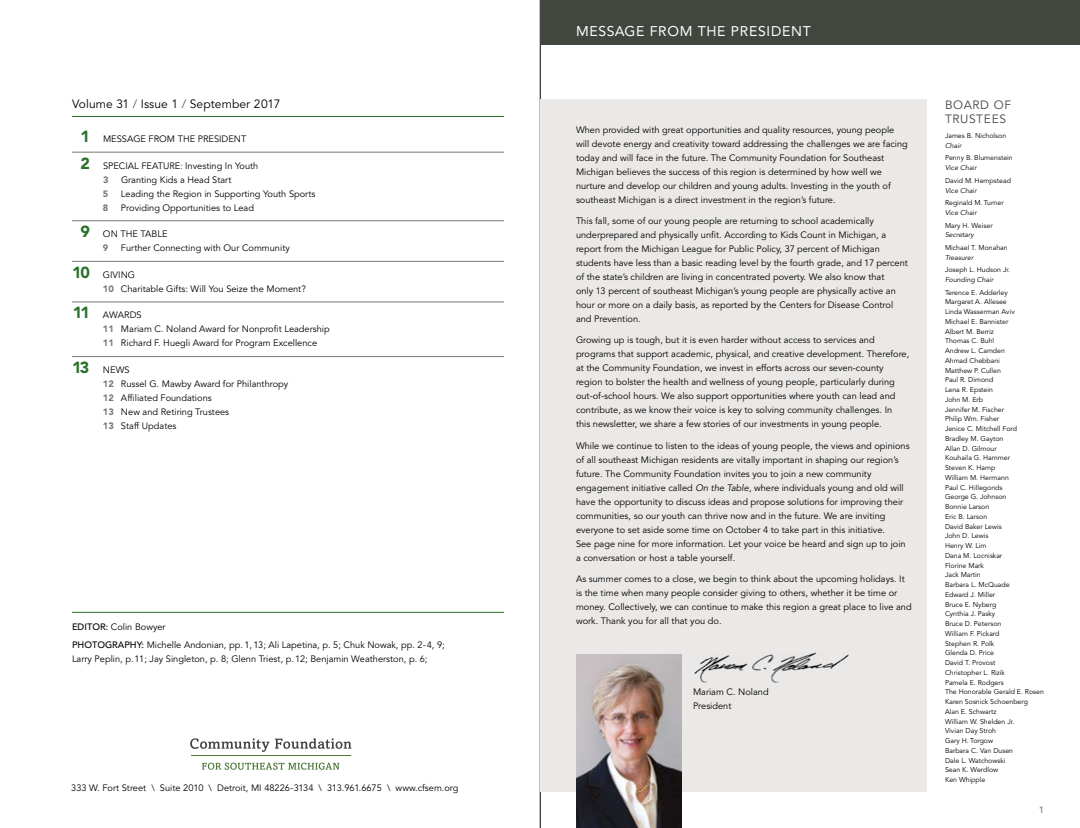
<style>
.page{position:relative;width:1080px;height:828px;background:#fff}
.page>*{position:absolute;margin:0;border:0;box-sizing:border-box;transform-origin:0 0}
.t1{font:14px "Avenir LT Std";letter-spacing:.05em;color:#fff}
.t2{font:12px "Avenir LT Std";letter-spacing:.01em;color:#000}
.t3{font:12px/14px "Avenir LT Std";letter-spacing:.05em;color:#41463e}
.t4{font:9.2px/14px "Avenir LT Std";color:#000}
.t5{font:900 9.2px "Avenir LT Std";color:#7f776f}
.t6{font:500 9.2px "Avenir LT Std";color:#7f776f}
.t7{font:7px/9.8px "Avenir LT Std";color:#000}
.t8{font:italic 7px "Avenir LT Std";color:#000}
.s1{color:#29712a}
.s2{font-weight:900;font-size:16px;color:#29712a}
.s3{font-weight:300}
.s4{font-weight:900;color:#7f776f}
.s5{font-weight:500}
.s6{font-style:italic}
</style>
<div class="page">
<hr style="left:540px;top:0;width:1px;height:828px;background:#000">
<div style="left:540px;top:99px;width:387px;height:693px;background:#ebe9e7"></div>
<svg style="left:190px;top:738px;width:161px;height:14px"></svg>
<svg style="left:202px;top:763px;width:137px;height:7px"></svg>
<hr style="left:191px;top:756px;width:160px;height:1px;background:#4b7737">
<hr style="left:72px;top:612px;width:432px;height:1px;background:#29712a">
<hr style="left:72px;top:116px;width:432px;height:1px;background:#29712a">
<hr style="left:72px;top:152px;width:432px;height:1px;background:#7f776f">
<hr style="left:72px;top:221px;width:432px;height:1px;background:#7f776f">
<hr style="left:72px;top:261px;width:432px;height:1px;background:#7f776f">
<hr style="left:72px;top:302px;width:432px;height:1px;background:#7f776f">
<hr style="left:72px;top:356px;width:432px;height:1px;background:#7f776f">
<img style="left:694px;top:652px;width:155px;height:31px">
<div style="left:540px;top:0;width:540px;height:45px;background:#41463e"></div>
<img style="left:576px;top:655px;width:106px;height:173px">
<h2 class="t2" style="left:72px;top:97px;width:210px">Volume 31 <span class="s1">/</span> Issue 1 <span class="s1">/</span> September 2017</h2>
<p class="t4" style="left:81px;top:132px;width:167px"><span class="s2">1</span> MESSAGE FROM THE PRESIDENT</p>
<p class="t4" style="left:103px;top:159px;width:157px;text-indent:-22px"><span class="s2">2</span> SPECIAL FEATURE<span class="s3">:</span> Investing In Youth<br><span class="s4">3</span></p>
<p class="t4" style="left:121px;top:173px;width:112px">Granting Kids a Head Start</p>
<p class="t5" style="left:103px;top:188px;width:7px">5</p>
<p class="t4" style="left:121px;top:187px;width:196px">Leading the Region in Supporting Youth Sports</p>
<p class="t5" style="left:103px;top:202px;width:7px">8</p>
<p class="t4" style="left:121px;top:201px;width:135px">Providing Opportunities to Lead</p>
<p class="t4" style="left:103px;top:227px;width:66px;text-indent:-22px"><span class="s2">9</span> ON THE TABLE<br><span class="s4">9</span></p>
<p class="t4" style="left:121px;top:241px;width:170px">Further Connecting with Our Community</p>
<p class="t4" style="left:103px;top:268px;width:204px;text-indent:-31px"><span class="s2">10</span> GIVING<br><span class="s4">10</span> Charitable Gifts: Will You Seize the Moment?</p>
<p class="t4" style="left:103px;top:309px;width:228px;text-indent:-30px"><span class="s2">11</span> AWARDS<br><span class="s4">11</span> Mariam C. Noland Award for Nonprofit Leadership<br><span class="s4">11</span> Richard F. Huegli Award for Program Excellence</p>
<p class="t4" style="left:103px;top:363px;width:187px;text-indent:-31px"><span class="s2">13</span> NEWS<br><span class="s4">12</span> Russel G. Mawby Award for Philanthropy<br><span class="s4">12</span> Affiliated Foundations<br><span class="s4">13</span> New and Retiring Trustees<br><span class="s4">13</span> Staff Updates</p>
<p class="t4" style="left:72px;top:617px;width:374px;line-height:18.5px"><span class="s5">EDITOR:</span> Colin Bowyer<br><span class="s5">PHOTOGRAPHY:</span> Michelle Andonian, pp. 1, 13; Ali Lapetina, p. 5; Chuk Nowak, pp. 2-4, 9;</p>
<p class="t4" style="left:72px;top:652px;width:357px">Larry Peplin, p. 11; Jay Singleton, p. 8; Glenn Triest, p. 12; Benjamin Weatherston, p. 6;</p>
<p class="t4" style="left:71px;top:781px;width:389px">333 W. Fort Street \ Suite 2010 \ Detroit, MI 48226-3134 \ 313.961.6675 \ www.cfsem.org</p>
<h1 class="t1" style="left:576px;top:23px;width:236px">MESSAGE FROM THE PRESIDENT</h1>
<p class="t4" style="left:576px;top:123px;width:333px">When provided with great opportunities and quality resources, young people will devote energy and creativity toward addressing the challenges we are facing today and will face in the future. The Community Foundation for Southeast Michigan believes the success of this region is determined by how well we nurture and develop our children and young adults. Investing in the youth of southeast Michigan is a direct investment in the region’s future.</p>
<p class="t4" style="left:576px;top:214px;width:333px">This fall, some of our young people are returning to school academically underprepared and physically unfit. According to Kids Count in Michigan, a report from the Michigan League for Public Policy, 37 percent of Michigan students have less than a basic reading level by the fourth grade, and 17 percent of the state’s children are living in concentrated poverty. We also know that<br>only 13 percent of southeast Michigan’s young people are physically active an hour or more on a daily basis, as reported by the Centers for Disease Control and Prevention.</p>
<p class="t4" style="left:576px;top:333px;width:335px">Growing up is tough, but it is even harder without access to services and programs that support academic, physical, and creative development. Therefore, at the Community Foundation, we invest in efforts across our seven-county region to bolster the health and wellness of young people, particularly during out-of-school hours. We also support opportunities where youth can lead and contribute, as we know their voice is key to solving community challenges. In<br>this newsletter, we share a few stories of our investments in young people.</p>
<p class="t4" style="left:576px;top:439px;width:335px">While we continue to listen to the ideas of young people, the views and opinions of all southeast Michigan residents are vitally important in shaping our region’s future. The Community Foundation invites you to join a new community engagement initiative called <span class="s6">On the Table</span>, where individuals young and old will have the opportunity to discuss ideas and propose solutions for improving their communities, so our youth can thrive now and in the future. We are inviting everyone to set aside some time on October 4 to take part in this initiative.<br>See page nine for more information. Let your voice be heard and sign up to join a conversation or host a table yourself.</p>
<p class="t4" style="left:576px;top:572px;width:337px">As summer comes to a close, we begin to think about the upcoming holidays. It is the time when many people consider giving to others, whether it be time or money. Collectively, we can continue to make this region a great place to live and work. Thank you for all that you do.</p>
<p class="t4" style="left:693px;top:685px;width:77px">Mariam C. Noland<br>President</p>
<h2 class="t3" style="left:945px;top:98px;width:68px">BOARD OF<br>TRUSTEES</h2>
<p class="t7" style="left:945px;top:131px;width:63px">James B. Nicholson</p>
<p class="t8" style="left:945px;top:141px;width:18px">Chair</p>
<p class="t7" style="left:945px;top:153px;width:69px">Penny B. Blumenstein</p>
<p class="t8" style="left:945px;top:164px;width:33px">Vice Chair</p>
<p class="t7" style="left:945px;top:176px;width:67px">David M. Hempstead</p>
<p class="t8" style="left:945px;top:186px;width:33px">Vice Chair</p>
<p class="t7" style="left:945px;top:198px;width:60px">Reginald M. Turner</p>
<p class="t8" style="left:945px;top:208px;width:33px">Vice Chair</p>
<p class="t7" style="left:945px;top:220px;width:49px">Mary H. Weiser</p>
<p class="t8" style="left:945px;top:231px;width:30px">Secretary</p>
<p class="t7" style="left:945px;top:243px;width:64px">Michael T. Monahan</p>
<p class="t8" style="left:945px;top:253px;width:30px">Treasurer</p>
<p class="t7" style="left:945px;top:265px;width:67px">Joseph L. Hudson Jr.</p>
<p class="t8" style="left:945px;top:276px;width:50px">Founding Chair</p>
<p class="t7" style="left:945px;top:288px;width:101px">Terence E. Adderley<br>Margaret A. Allesee<br>Linda Wasserman Aviv<br>Michael E. Bannister<br>Albert M. Berriz<br>Thomas C. Buhl<br>Andrew L. Camden<br>Ahmad Chebbani<br>Matthew P. Cullen<br>Paul R. Dimond<br>Lena R. Epstein<br>John M. Erb<br>Jennifer M. Fischer<br>Philip Wm. Fisher<br>Jenice C. Mitchell Ford<br>Bradley M. Gayton<br>Allan D. Gilmour<br>Kouhaila G. Hammer<br>Steven K. Hamp<br>William M. Hermann<br>Paul C. Hillegonds<br>George G. Johnson<br>Bonnie Larson<br>Eric B. Larson<br>David Baker Lewis<br>John D. Lewis<br>Henry W. Lim<br>Dana M. Locniskar<br>Florine Mark<br>Jack Martin<br>Barbara L. McQuade<br>Edward J. Miller<br>Bruce E. Nyberg<br>Cynthia J. Pasky<br>Bruce D. Peterson<br>William F. Pickard<br>Stephen R. Polk<br>Glenda D. Price<br>David T. Provost<br>Christopher L. Rizik<br>Pamela E. Rodgers<br>The Honorable Gerald E. Rosen<br>Karen Sosnick Schoenberg<br>Alan E. Schwartz<br>William W. Shelden Jr.<br>Vivian Day Stroh<br>Gary H. Torgow<br>Barbara C. Van Dusen<br>Dale L. Watchowski<br>Sean K. Werdlow<br>Ken Whipple</p>
<p class="t6" style="left:1039px;top:804px;width:7px">1</p>
</div>
